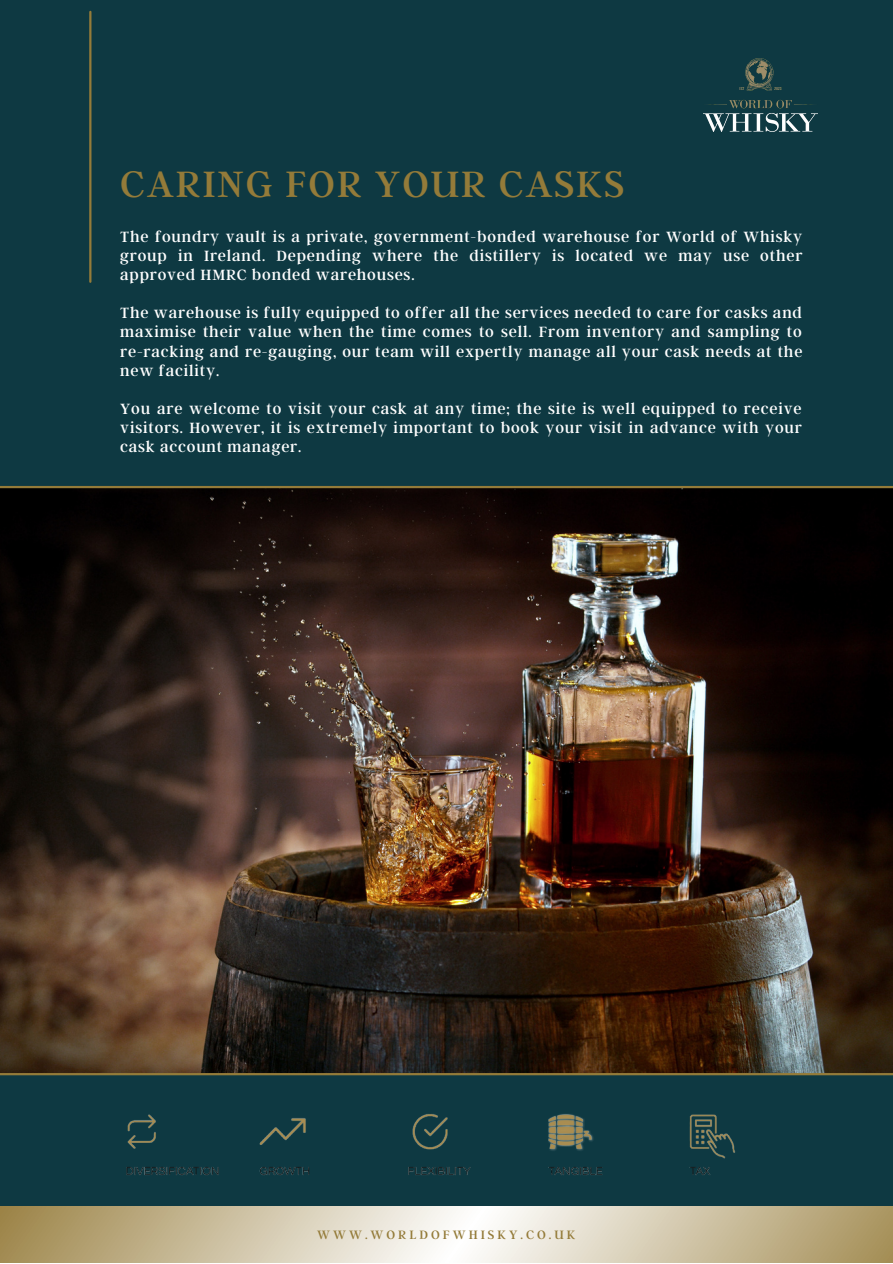
<style>
.page{position:relative;width:893px;height:1264px;background:#fff}
.page>*{position:absolute;margin:0;border:0;box-sizing:border-box;transform-origin:0 0}
.t1{font:40.8px "Argent CF";letter-spacing:.05em;color:#947b39}
.t2{font:16.5px/19px "Argent CF";letter-spacing:.05em;color:#fff;text-align:justify}
.t3{font:13.5px "Argent CF";letter-spacing:.22em;color:#947b39}
</style>
<div class="page">
<div style="left:0;top:0;width:892px;height:1262px;background:#0e3942"></div>
<hr style="left:89px;top:12px;width:2px;height:270px;background:#947b39">
<img style="left:0;top:488px;width:892px;height:585px">
<img style="left:703px;top:58px;width:114px;height:73px">
<hr style="left:0;top:1073px;width:892px;height:2px;background:#947b39">
<hr style="left:0;top:486px;width:892px;height:2px;background:#947b39">
<img style="left:126px;top:1114px;width:609px;height:61px">
<svg style="left:0;top:1206px;width:892px;height:56px"></svg>
<p class="t1" style="left:120px;top:157px;width:505px">CARING FOR YOUR CASKS</p>
<p class="t2" style="left:120px;top:226px;width:683px">The foundry vault is a private, government-bonded warehouse for World of Whisky group in Ireland. Depending where the distillery is located we may use other approved HMRC bonded warehouses.</p>
<p class="t2" style="left:120px;top:303px;width:683px">The warehouse is fully equipped to offer all the services needed to care for casks and maximise their value when the time comes to sell. From inventory and sampling to re-racking and re-gauging, our team will expertly manage all your cask needs at the new facility.</p>
<p class="t2" style="left:120px;top:398px;width:683px">You are welcome to visit your cask at any time; the site is well equipped to receive visitors. However, it is extremely important to book your visit in advance with your cask account manager.</p>
<p class="t3" style="left:317px;top:1225px;width:259px">WWW.WORLDOFWHISKY.CO.UK</p>
</div>
